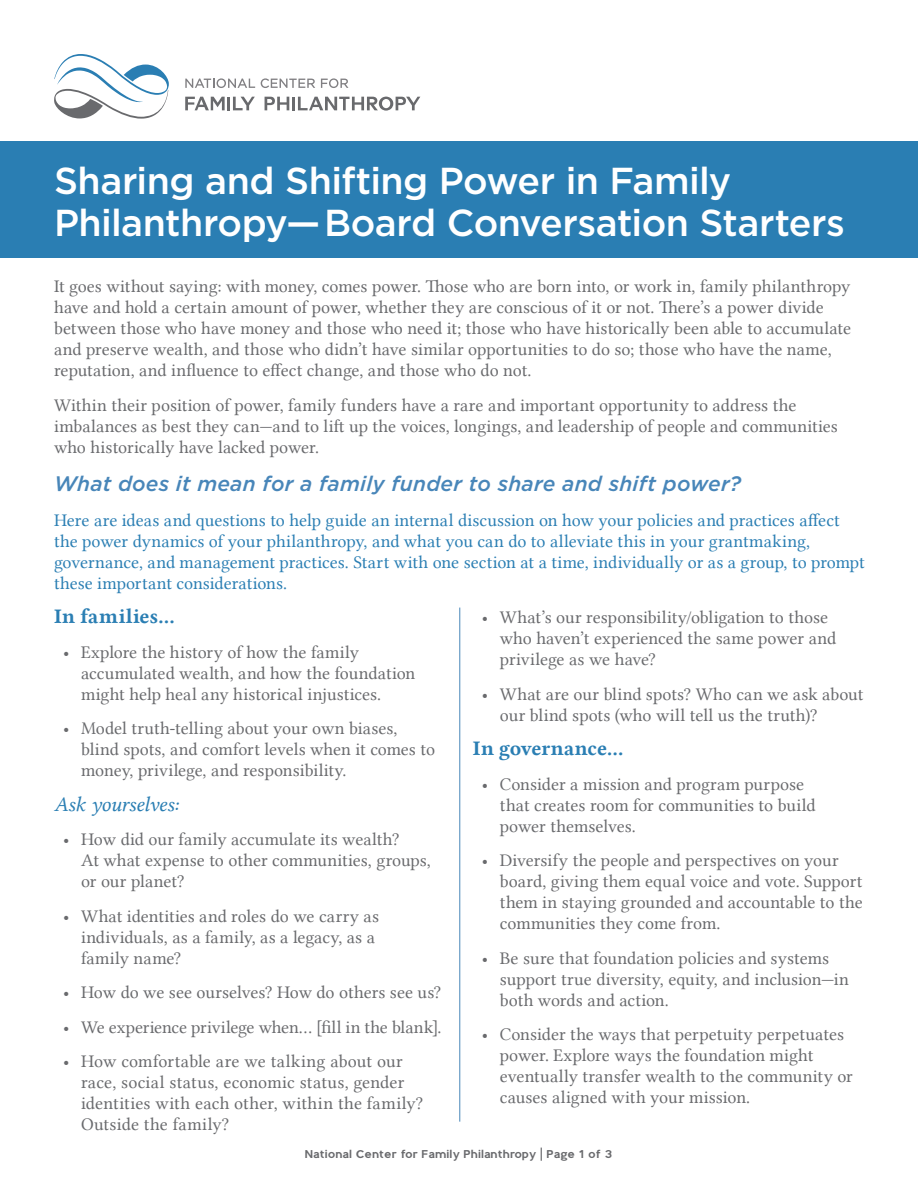
<style>
.page{position:relative;width:918px;height:1188px;background:#fff}
.page>*{position:absolute;margin:0;border:0;box-sizing:border-box;transform-origin:0 0}
.t1{font:500 37.5px/42px "Gotham";letter-spacing:-.015em;color:#fff}
.t2{font:italic 500 21px "Gotham";letter-spacing:.01em;color:#4886b9}
.t3{font:21px "Lin Libertine I";letter-spacing:-.005em;color:#2a7eb3}
.t4{font:21px "Lin Libertine B";color:#2a7eb3}
.t5{font:21px "Lin Libertine B";letter-spacing:.02em;color:#2a7eb3}
.t6{font:18px/21px "Lin Libertine";color:#696a6d}
.t7{font:18px/21px "Lin Libertine";color:#2a7eb3}
.t8{font:13.5px "splekta";letter-spacing:.025em;color:#696a6d}
</style>
<div class="page">
<div style="left:0;top:141px;width:918px;height:117px;background:#2a7eb3"></div>
<hr style="left:459px;top:608px;width:1px;height:514px;background:#4886b9">
<svg style="left:185px;top:78px;width:70px;height:10px"></svg>
<svg style="left:261px;top:78px;width:54px;height:10px"></svg>
<svg style="left:321px;top:78px;width:27px;height:10px"></svg>
<svg style="left:185px;top:97px;width:70px;height:13px"></svg>
<svg style="left:265px;top:97px;width:155px;height:14px"></svg>
<svg style="left:54px;top:54px;width:115px;height:65px"></svg>
<h1 class="t1" style="left:54px;top:159px;width:792px">Sharing and Shifting Power in Family<br>Philanthropy—Board Conversation Starters</h1>
<p class="t6" style="left:54px;top:276px;width:799px">It goes without saying: with money, comes power. Those who are born into, or work in, family philanthropy have and hold a certain amount of power, whether they are conscious of it or not. There’s a power divide between those who have money and those who need it; those who have historically been able to accumulate and preserve wealth, and those who didn’t have similar opportunities to do so; those who have the name, reputation, and influence to effect change, and those who do not.</p>
<p class="t6" style="left:54px;top:394px;width:785px">Within their position of power, family funders have a rare and important opportunity to address the imbalances as best they can—and to lift up the voices, longings, and leadership of people and communities who historically have lacked power.</p>
<p class="t2" style="left:54px;top:470px;width:689px">What does it mean for a family funder to share and shift power?</p>
<p class="t7" style="left:54px;top:509px;width:812px">Here are ideas and questions to help guide an internal discussion on how your policies and practices affect the power dynamics of your philanthropy, and what you can do to alleviate this in your grantmaking, governance, and management practices. Start with one section at a time, individually or as a group, to prompt these important considerations.</p>
<p class="t5" style="left:54px;top:602px;width:122px">In families…</p>
<p class="t6" style="left:81px;top:641px;width:336px;text-indent:-18px">• Explore the history of how the family accumulated wealth, and how the foundation might help heal any historical injustices.</p>
<p class="t6" style="left:81px;top:718px;width:356px;text-indent:-18px">• Model truth-telling about your own biases, blind spots, and comfort levels when it comes to money, privilege, and responsibility.</p>
<p class="t3" style="left:54px;top:792px;width:126px">Ask yourselves:</p>
<p class="t6" style="left:81px;top:829px;width:351px;text-indent:-18px">• How did our family accumulate its wealth?<br>At what expense to other communities, groups, or our planet?</p>
<p class="t6" style="left:81px;top:905px;width:300px;text-indent:-18px">• What identities and roles do we carry as individuals, as a family, as a legacy, as a family name?</p>
<p class="t6" style="left:63px;top:982px;width:380px">• How do we see ourselves? How do others see us?</p>
<p class="t6" style="left:63px;top:1016px;width:380px">• We experience privilege when… [fill in the blank].</p>
<p class="t6" style="left:81px;top:1051px;width:344px;text-indent:-18px">• How comfortable are we talking about our race, social status, economic status, gender identities with each other, within the family?<br>Outside the family?</p>
<p class="t6" style="left:500px;top:607px;width:338px;text-indent:-18px">• What’s our responsibility/obligation to those who haven’t experienced the same power and privilege as we have?</p>
<p class="t6" style="left:500px;top:684px;width:365px;text-indent:-18px">• What are our blind spots? Who can we ask about our blind spots (who will tell us the truth)?</p>
<p class="t4" style="left:473px;top:734px;width:152px">In governance…</p>
<p class="t6" style="left:500px;top:773px;width:317px;text-indent:-18px">• Consider a mission and program purpose that creates room for communities to build power themselves.</p>
<p class="t6" style="left:500px;top:850px;width:364px;text-indent:-18px">• Diversify the people and perspectives on your board, giving them equal voice and vote. Support them in staying grounded and accountable to the communities they come from.</p>
<p class="t6" style="left:500px;top:947px;width:351px;text-indent:-18px">• Be sure that foundation policies and systems support true diversity, equity, and inclusion—in both words and action.</p>
<p class="t6" style="left:500px;top:1024px;width:355px;text-indent:-18px">• Consider the ways that perpetuity perpetuates power. Explore ways the foundation might eventually transfer wealth to the community or causes aligned with your mission.</p>
<p class="t8" style="left:305px;top:1148px;width:309px">National Center for Family Philanthropy | Page 1 of 3</p>
</div>
